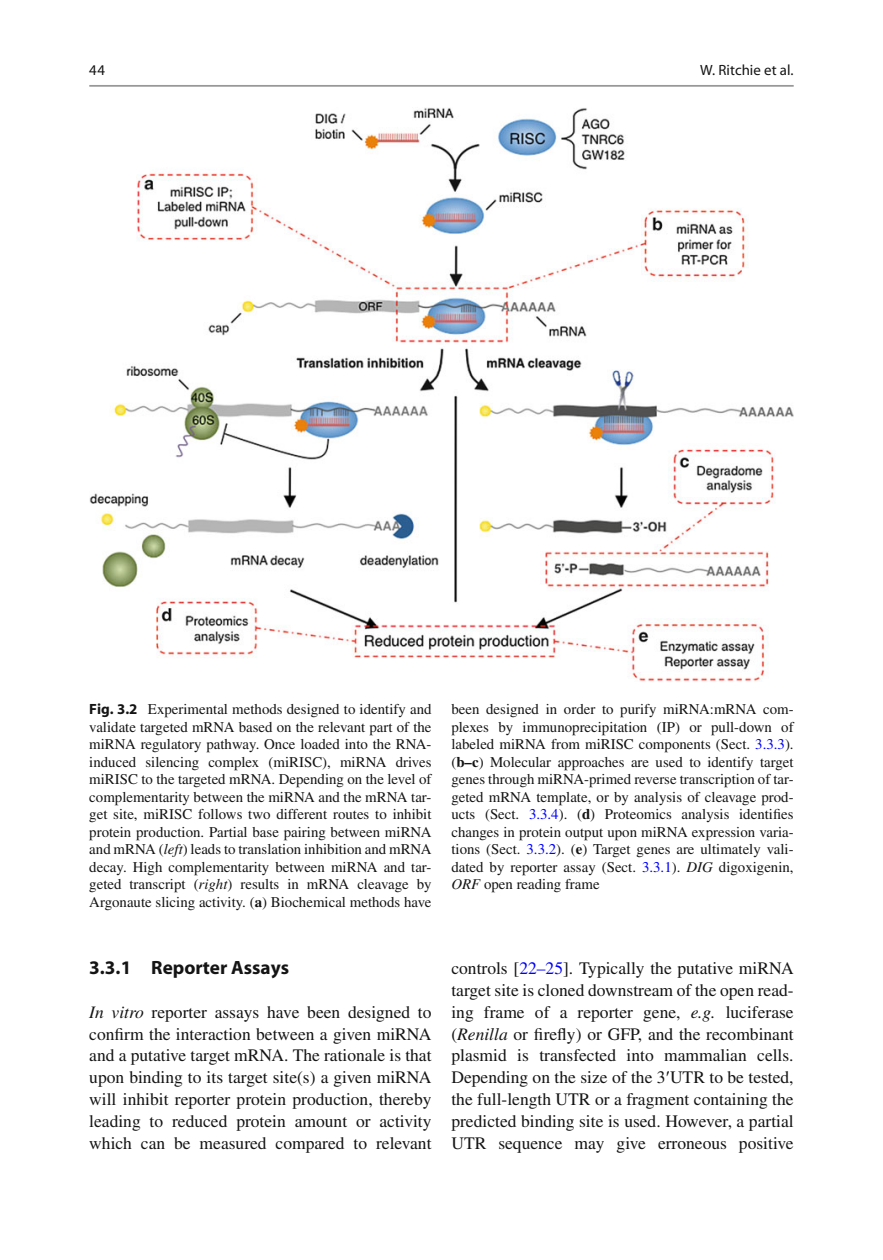
<style>
.page{position:relative;width:883px;height:1260px;background:#fff}
.page>*{position:absolute;margin:0;border:0;box-sizing:border-box;transform-origin:0 0}
.t1{font:700 19.25px "Myriad";color:#131413}
.t2{font:17.5px/21.9px "Times";color:#131413;text-align:justify}
.t3{font:14.88px/17.5px "Times";color:#131413;text-align:justify}
.t4{font:14.88px "Myriad";letter-spacing:.005em;color:#131413}
.s1{font-family:"Myriad";font-weight:700}
.s2{font-style:italic}
.s3{font-weight:700}
.s4{color:#0000fa}
</style>
<div class="page">
<hr style="left:89px;top:85px;width:705px;height:2px;background:#989898">
<img style="left:89px;top:108px;width:705px;height:573px">
<p class="t4" style="left:89px;top:64px;width:17px">44</p>
<p class="t4" style="left:700px;top:64px;width:95px">W. Ritchie et al.</p>
<p class="t3" style="left:89px;top:702px;width:344px"><span class="s1">Fig. 3.2</span> Experimental methods designed to identify and validate targeted mRNA based on the relevant part of the miRNA regulatory pathway. Once loaded into the RNA&shy;induced silencing complex (miRISC), miRNA drives miRISC to the targeted mRNA. Depending on the level of complementarity between the miRNA and the mRNA tar&shy;get site, miRISC follows two different routes to inhibit protein production. Partial base pairing between miRNA and mRNA ( <span class="s2">left</span> ) leads to translation inhibition and mRNA decay. High complementarity between miRNA and tar&shy;geted transcript ( <span class="s2">right</span> ) results in mRNA cleavage by Argonaute slicing activity. ( <span class="s3">a</span> ) Biochemical methods have</p>
<p class="t3" style="left:451px;top:702px;width:344px">been designed in order to purify miRNA:mRNA com&shy;plexes by immunoprecipitation (IP) or pull-down of labeled miRNA from miRISC components (Sect. <span class="s4">3.3.3</span> ). ( <span class="s3">b–c</span> ) Molecular approaches are used to identify target genes through miRNA-primed reverse transcription of tar&shy;geted mRNA template, or by analysis of cleavage prod&shy;ucts (Sect. <span class="s4">3.3.4</span> ). ( <span class="s3">d</span> ) Proteomics analysis identi fi es changes in protein output upon miRNA expression varia&shy;tions (Sect. <span class="s4">3.3.2</span> ). ( <span class="s3">e</span> ) Target genes are ultimately vali&shy;dated by reporter assay (Sect. <span class="s4">3.3.1</span> ). <span class="s2">DIG</span> digoxigenin, <span class="s2">ORF</span> open reading frame</p>
<p class="t1" style="left:89px;top:960px;width:201px">3.3.1 Reporter Assays</p>
<p class="t2" style="left:89px;top:1003px;width:344px"><span class="s2">In vitro</span> reporter assays have been designed to con fi rm the interaction between a given miRNA and a putative target mRNA. The rationale is that upon binding to its target site(s) a given miRNA will inhibit reporter protein production, thereby leading to reduced protein amount or activity which can be measured compared to relevant</p>
<p class="t2" style="left:451px;top:959px;width:344px">controls [ <span class="s4">22–25</span> ] . Typically the putative miRNA target site is cloned downstream of the open read&shy;ing frame of a reporter gene, <span class="s2">e.g.</span> luciferase ( <span class="s2">Renilla</span> or fi re fl y) or GFP, and the recombinant plasmid is transfected into mammalian cells.<br>Depending on the size of the 3 UTR to be tested, the full-length UTR or a fragment containing the predicted binding site is used. However, a partial UTR sequence may give erroneous positive</p>
</div>
